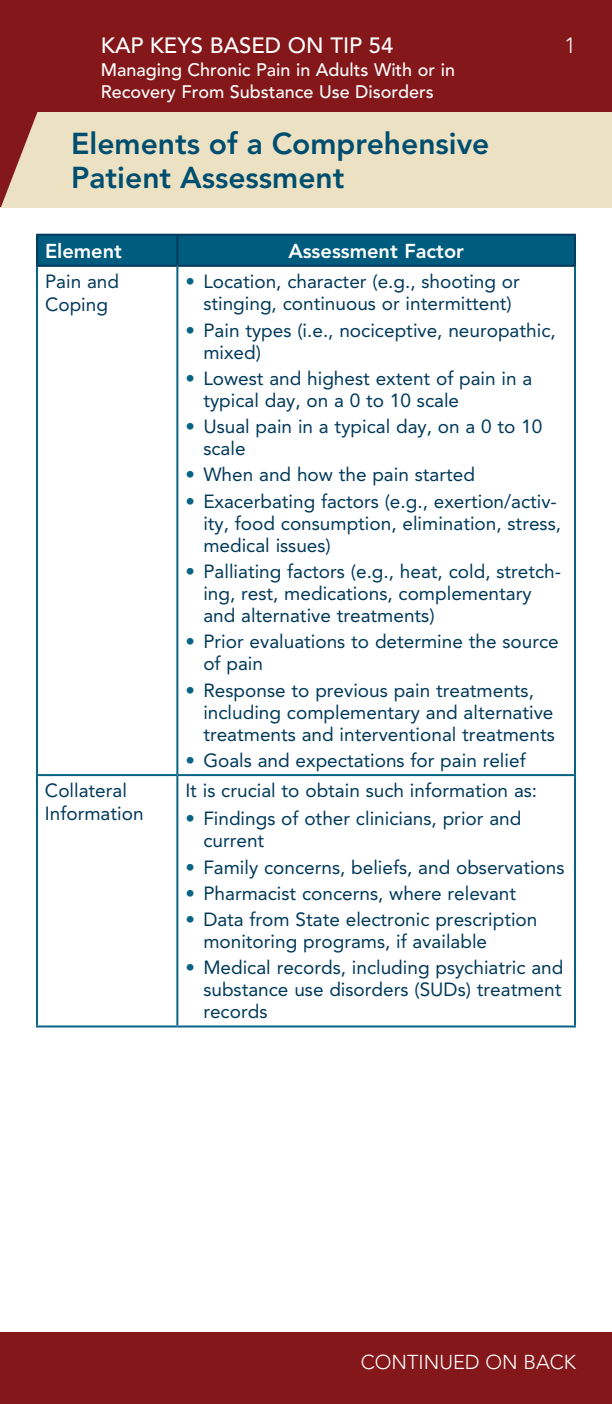
<style>
.page{position:relative;width:612px;height:1404px;background:#fff}
.page>*{position:absolute;margin:0;border:0;box-sizing:border-box;transform-origin:0 0}
.t1{font:800 30px/34px "Avenir LT Std";color:#004e6f}
.t2{font:500 22px "Avenir LT Std";color:#fff}
.t3{font:300 22px "Avenir LT Std";color:#fff}
.t4{font:800 20px "Avenir LT Std";color:#fff}
.t5{font:300 20px "Avenir LT Std";color:#fff}
.t6{font:19px/22px "Avenir LT Std";color:#00395a}
.t7{font:500 18px/22px "Avenir LT Std";color:#fff}
.s1{color:#086385}
</style>
<div class="page">
<div style="left:0;top:0;width:612px;height:113px;background:#84171a"></div>
<div style="left:0;top:1332px;width:612px;height:72px;background:#84171a"></div>
<div style="left:0;top:112px;width:612px;height:95px;background:#ece1c3"></div>
<svg style="left:0;top:112px;width:38px;height:95px"></svg>
<div style="left:37px;top:235px;width:140px;height:31px;background:#005c7e"></div>
<div style="left:177px;top:235px;width:398px;height:31px;background:#005c7e"></div>
<hr style="left:36px;top:267px;width:2px;height:507px;background:#086385">
<hr style="left:176px;top:267px;width:2px;height:507px;background:#086385">
<hr style="left:574px;top:267px;width:2px;height:507px;background:#086385">
<hr style="left:36px;top:776px;width:2px;height:249px;background:#086385">
<hr style="left:36px;top:774px;width:141px;height:2px;background:#086385">
<hr style="left:176px;top:776px;width:2px;height:249px;background:#086385">
<hr style="left:177px;top:774px;width:399px;height:2px;background:#086385">
<hr style="left:574px;top:776px;width:2px;height:249px;background:#086385">
<hr style="left:36px;top:1025px;width:141px;height:2px;background:#086385">
<hr style="left:177px;top:1025px;width:399px;height:2px;background:#086385">
<hr style="left:36px;top:234px;width:141px;height:2px;background:#00395a">
<hr style="left:36px;top:236px;width:2px;height:29px;background:#00395a">
<hr style="left:177px;top:234px;width:399px;height:2px;background:#00395a">
<hr style="left:176px;top:236px;width:2px;height:29px;background:#00395a">
<hr style="left:574px;top:236px;width:2px;height:29px;background:#00395a">
<hr style="left:36px;top:265px;width:141px;height:2px;background:#00395a">
<hr style="left:177px;top:265px;width:399px;height:2px;background:#00395a">
<p class="t2" style="left:101px;top:32px;width:294px">KAP Keys Based on TIP 54</p>
<p class="t7" style="left:101px;top:59px;width:356px">Managing Chronic Pain in Adults With or in<br>Recovery From Substance Use Disorders</p>
<h2 class="t1" style="left:71px;top:127px;width:420px">Elements of a Comprehensive<br>Patient Assessment</h2>
<p class="t3" style="left:565px;top:32px;width:13px">1</p>
<p class="t4" style="left:45px;top:239px;width:79px">Element</p>
<p class="t4" style="left:288px;top:239px;width:177px">Assessment Factor</p>
<p class="t6" style="left:45px;top:270px;width:76px;line-height:22.8px">Pain and<br>Coping</p>
<p class="t6" style="left:185px;top:271px;width:336px;text-align:center"><span class="s1">•</span> Location, character (e.g., shooting or stinging, continuous or intermittent)</p>
<p class="t6" style="left:203px;top:319px;width:354px;text-indent:-18px"><span class="s1">•</span> Pain types (i.e., nociceptive, neuropathic, mixed)</p>
<p class="t6" style="left:203px;top:367px;width:331px;text-indent:-18px"><span class="s1">•</span> Lowest and highest extent of pain in a typical day, on a 0 to 10 scale</p>
<p class="t6" style="left:203px;top:416px;width:341px;text-indent:-18px"><span class="s1">•</span> Usual pain in a typical day, on a 0 to 10 scale</p>
<p class="t6" style="left:185px;top:464px;width:291px"><span class="s1">•</span> When and how the pain started</p>
<p class="t6" style="left:203px;top:490px;width:359px;text-indent:-18px"><span class="s1">•</span> Exacerbating factors (e.g., exertion/activ&shy;ity, food consumption, elimination, stress, medical issues)</p>
<p class="t6" style="left:203px;top:561px;width:359px;text-indent:-18px"><span class="s1">•</span> Palliating factors (e.g., heat, cold, stretch&shy;ing, rest, medications, complementary and alternative treatments)</p>
<p class="t6" style="left:203px;top:631px;width:357px;text-indent:-18px"><span class="s1">•</span> Prior evaluations to determine the source of pain</p>
<p class="t6" style="left:203px;top:679px;width:353px;text-indent:-18px"><span class="s1">•</span> Response to previous pain treatments, including complementary and alternative treatments and interventional treatments</p>
<p class="t6" style="left:185px;top:750px;width:342px"><span class="s1">•</span> Goals and expectations for pain relief</p>
<p class="t6" style="left:203px;top:808px;width:320px;text-indent:-18px"><span class="s1">•</span> Findings of other clinicians, prior and current</p>
<p class="t6" style="left:185px;top:856px;width:381px"><span class="s1">•</span> Family concerns, beliefs, and observations</p>
<p class="t6" style="left:185px;top:882px;width:332px"><span class="s1">•</span> Pharmacist concerns, where relevant</p>
<p class="t6" style="left:203px;top:909px;width:336px;text-indent:-18px"><span class="s1">•</span> Data from State electronic prescription monitoring programs, if available</p>
<p class="t6" style="left:203px;top:957px;width:362px;text-align:justify;text-indent:-18px"><span class="s1">•</span> Medical records, including psychiatric and substance use disorders (SUDs) treatment records</p>
<p class="t6" style="left:45px;top:780px;width:100px;line-height:22.8px">Collateral<br>Information</p>
<p class="t6" style="left:185px;top:780px;width:353px">It is crucial to obtain such information as:</p>
<p class="t5" style="left:361px;top:1350px;width:217px">CONTINUED ON BACK</p>
</div>
